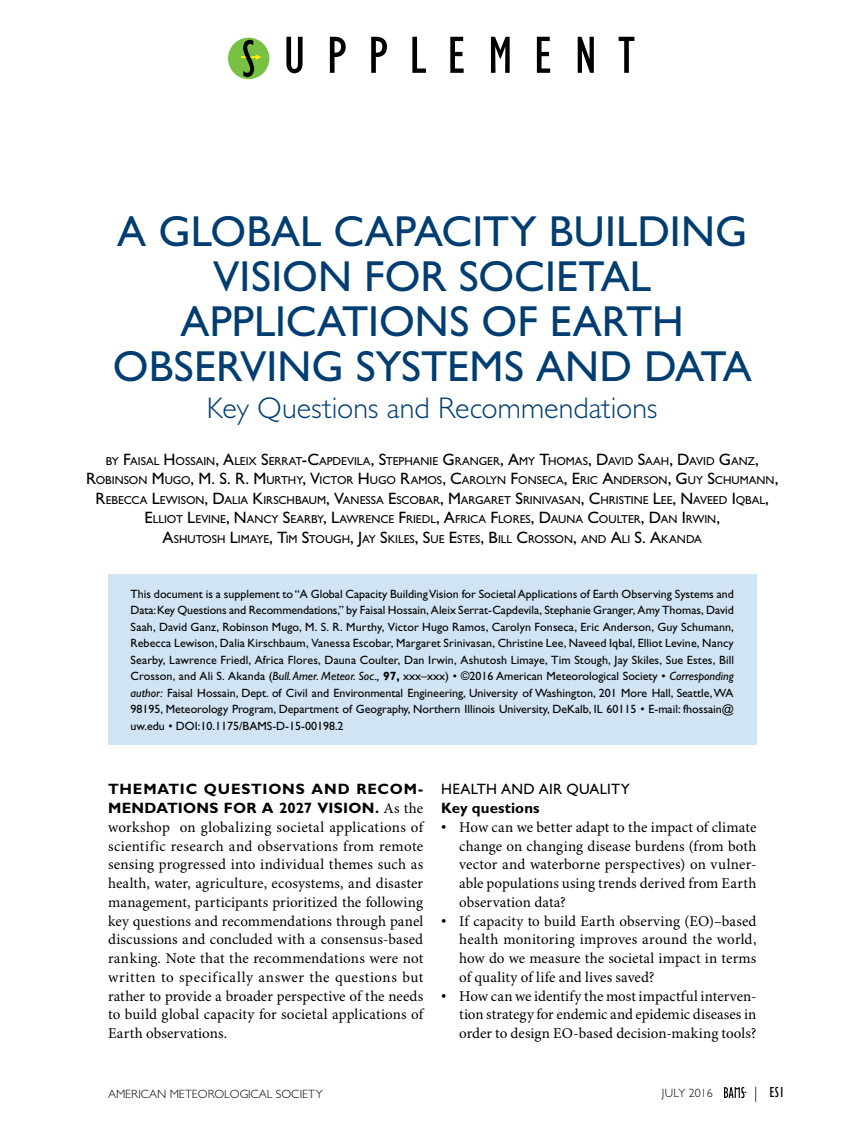
<style>
.page{position:relative;width:851px;height:1134px;background:#fff}
.page>*{position:absolute;margin:0;border:0;box-sizing:border-box;transform-origin:0 0}
.t1{font:condensed 54px "Gill Sans Std";letter-spacing:.39em;color:#000}
.t2{font:43.5px/45px "Gill Sans Std";color:#003d71;text-align:center}
.t3{font:300 30px "Gill Sans Std";color:#003d71}
.t4{font:15px/18.8px "Minion Pro";letter-spacing:.005em;color:#000;text-align:justify}
.t5{font:700 15px/18.8px "Gill Sans Std";letter-spacing:.025em;color:#000}
.t6{font:15px "Gill Sans Std";letter-spacing:.015em;color:#000}
.t7{font:condensed 15px "Gill Sans";color:#000}
.t8{font:12px/16.5px "Gill Sans Std";color:#000;text-align:justify}
.t9{font:300 12px "Gill Sans";color:#000}
.t10{font:300 12px "Gill Sans Std";color:#000}
.t11{font:11.55px/19.5px "Gill Sans Std";color:#000;text-align:center}
.s1{font-size:16.5px}
.s2{font-style:italic}
.s3{font-weight:700}
.s4{font-family:"Minion Pro";font-weight:400}
.s5{font-family:"Gill Sans Std"}
.s6{font-weight:300;font-stretch:normal}
</style>
<div class="page">
<div style="left:228px;top:38px;width:41px;height:41px;background:#78c143;border-radius:50%"></div>
<svg style="left:241px;top:40px;width:20px;height:37px"></svg>
<div style="left:108px;top:574px;width:648px;height:171px;background:#d1e4f4"></div>
<svg style="left:724px;top:1087px;width:22px;height:11px"></svg>
<h1 class="t1" style="left:283px;top:26px;width:353px">UPPLEMENT</h1>
<h2 class="t2" style="left:113px;top:209px;width:640px">A GLOBAL CAPACITY BUILDING<br>VISION FOR SOCIETAL<br>APPLICATIONS OF EARTH<br>OBSERVING SYSTEMS AND DATA</h2>
<h3 class="t3" style="left:207px;top:391px;width:452px">Key Questions and Recommendations</h3>
<p class="t11" style="left:86px;top:451px;width:693px">BY <span class="s1">F</span>AISAL <span class="s1">H</span>OSSAIN<span class="s1">, A</span>LEIX <span class="s1">S</span>ERRAT<span class="s1">-C</span>APDEVILA<span class="s1">, S</span>TEPHANIE <span class="s1">G</span>RANGER<span class="s1">, A</span>MY <span class="s1">T</span>HOMAS<span class="s1">, D</span>AVID <span class="s1">S</span>AAH <span class="s1">, D</span>AVID <span class="s1">G</span>ANZ<span class="s1">, R</span>OBINSON <span class="s1">M</span> UGO<span class="s1">, M . S. R. M</span> URTHY<span class="s1">, V</span>ICTOR <span class="s1">H</span>UGO <span class="s1">R</span>AMOS<span class="s1">, C</span>AROLYN <span class="s1">F</span>ONSECA<span class="s1">, E</span>RIC <span class="s1">A</span>NDERSON<span class="s1">, G</span>UY <span class="s1">S</span>CH UMANN<span class="s1">, R</span>EBECCA <span class="s1">L</span>EWISON<span class="s1">, D</span>ALIA <span class="s1">K</span>IRSCH BAUM<span class="s1">, V</span>ANESSA <span class="s1">E</span>SCOBAR<span class="s1">, M</span>ARGARET <span class="s1">S</span>RINIVASAN<span class="s1">, C</span>HRISTINE <span class="s1">L</span>EE<span class="s1">, N</span>AVEED <span class="s1">I</span> QBAL<span class="s1">,<br>E</span> LLIOT <span class="s1">L</span>EVINE<span class="s1">, N</span>ANCY <span class="s1">S</span>EARBY<span class="s1">, L</span>AWRENCE <span class="s1">F</span>RIEDL<span class="s1">, A</span>FRICA <span class="s1">F</span>LORES<span class="s1">, D</span>AUNA <span class="s1">C</span>OULTER<span class="s1">, D</span>AN <span class="s1">I</span> RWIN<span class="s1">,<br>A</span>SH UTOSH <span class="s1">L</span>IMAYE<span class="s1">, T</span>IM <span class="s1">S</span>TOUGH <span class="s1">, J</span>AY <span class="s1">S</span>KILES<span class="s1">, S</span>UE <span class="s1">E</span>STES<span class="s1">, B</span> ILL <span class="s1">C</span>ROSSON<span class="s1">,</span> AND <span class="s1">A</span>LI <span class="s1">S. A</span>KANDA</p>
<p class="t8" style="left:130px;top:586px;width:605px">This document is a supplement to “A Global Capacity Building Vision for Societal Applications of Earth Observing Systems and Data: Key Questions and Recommendations,” by Faisal Hossain, Aleix Serrat-Capdevila, Stephanie Granger, Amy Thomas, David Saah, David Ganz, Robinson Mugo, M. S. R. Murthy, Victor Hugo Ramos, Carolyn Fonseca, Eric Anderson, Guy Schumann, Rebecca Lewison, Dalia Kirschbaum, Vanessa Escobar, Margaret Srinivasan, Christine Lee, Naveed Iqbal, Elliot Levine, Nancy Searby, Lawrence Friedl, Africa Flores, Dauna Coulter, Dan Irwin, Ashutosh Limaye, Tim Stough, Jay Skiles, Sue Estes, Bill Crosson, and Ali S. Akanda (<span class="s2">Bull. Amer. Meteor. Soc.,</span> <span class="s3">97,</span> xxx–xxx) • ©2016 American Meteorological Society • <span class="s2">Corresponding author:</span> Faisal Hossain, Dept. of Civil and Environmental Engineering, University of Washington, 201 More Hall, Seattle, WA 98195, Meteorology Program, Department of Geography, Northern Illinois University, DeKalb, IL 60115 • E-mail: fhossain@ uw.edu • DOI:10.1175/BAMS-D-15-00198.2</p>
<p class="t5" style="left:108px;top:780px;width:316px">THEMATIC QUESTIONS AND RECOM-<br>MENDATIONS FOR A 2027 VISION. <span class="s4">As the</span></p>
<p class="t4" style="left:108px;top:818px;width:317px">workshop on globalizing societal applications of scientific research and observations from remote sensing progressed into individual themes such as health, water, agriculture, ecosystems, and disaster management, participants prioritized the following key questions and recommendations through panel discussions and concluded with a consensus-based ranking. Note that the recommendations were not written to specifically answer the questions but rather to provide a broader perspective of the needs to build global capacity for societal applications of Earth observations.</p>
<p class="t6" style="left:441px;top:781px;width:190px">HEALTH AND AIR QUALITY</p>
<p class="t5" style="left:441px;top:799px;width:100px">Key questions</p>
<p class="t4" style="left:459px;top:818px;width:298px;text-indent:-18px"><span class="s5">•</span> How can we better adapt to the impact of climate change on changing disease burdens (from both vector and waterborne perspectives) on vulner&shy;able populations using trends derived from Earth observation data?</p>
<p class="t4" style="left:459px;top:912px;width:299px;text-indent:-18px"><span class="s5">•</span> If capacity to build Earth observing (EO)–based health monitoring improves around the world, how do we measure the societal impact in terms of quality of life and lives saved?</p>
<p class="t4" style="left:459px;top:987px;width:299px;text-indent:-18px"><span class="s5">•</span> How can we identify the most impactful interven&shy;tion strategy for endemic and epidemic diseases in order to design EO-based decision-making tools?</p>
<p class="t9" style="left:108px;top:1087px;width:216px">AMERICAN METEOROLOGICAL SOCIETY</p>
<p class="t10" style="left:662px;top:1086px;width:52px">JULY 2016</p>
<p class="t7" style="left:754px;top:1084px;width:32px"><span class="s6">|</span> ES1</p>
</div>
